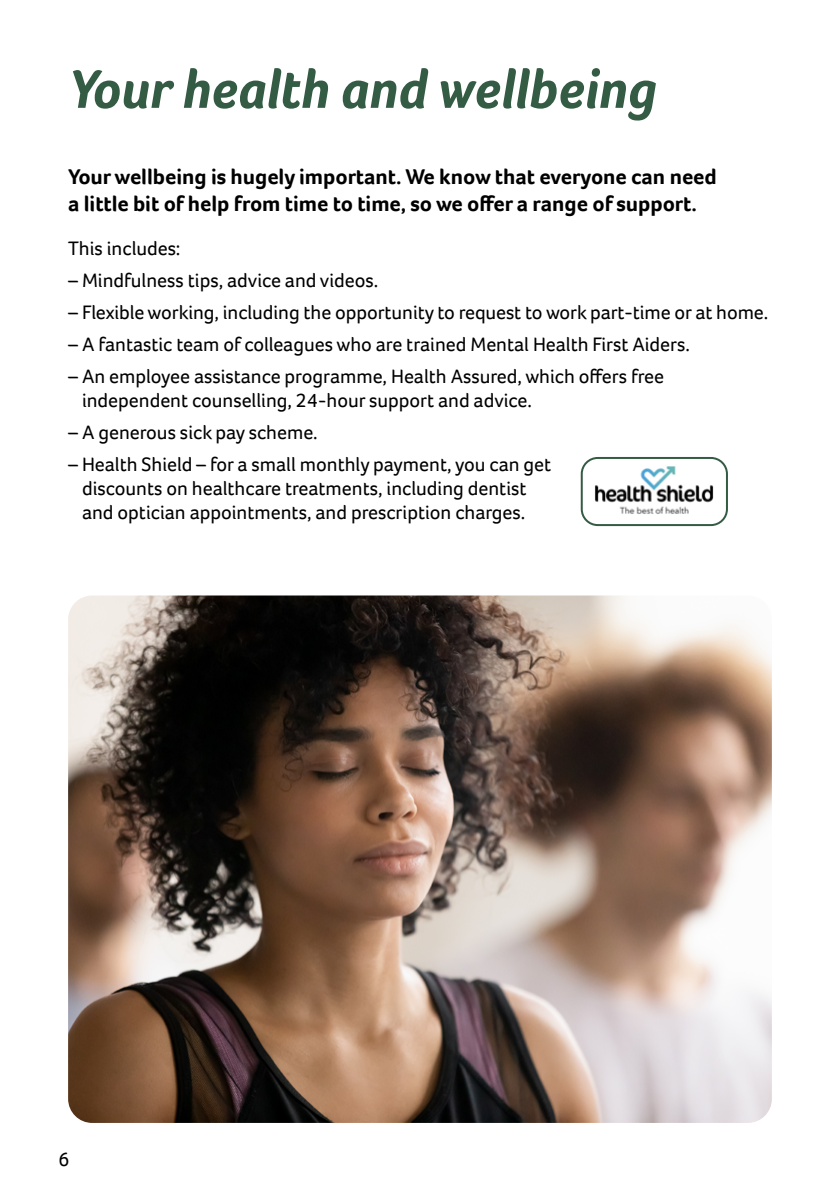
<style>
.page{position:relative;width:840px;height:1191px;background:#fff}
.page>*{position:absolute;margin:0;border:0;box-sizing:border-box;transform-origin:0 0}
.t1{font:italic 700 56px "Foco";color:#345b43}
.t2{font:700 22px/26.4px "Foco";color:#000}
.t3{font:20px/24px "Foco";color:#000}
</style>
<div class="page">
<img style="left:68px;top:595px;width:703px;height:528px">
<img style="left:589px;top:460px;width:129px;height:63px">
<div style="left:580px;top:457px;width:147px;height:69px;border:2px solid #345b43;border-radius:16px"></div>
<h1 class="t1" style="left:68px;top:52px;width:589px">Your health and wellbeing</h1>
<p class="t2" style="left:68px;top:163px;width:650px">Your wellbeing is hugely important. We know that everyone can need a little bit of help from time to time, so we offer a range of support.</p>
<p class="t3" style="left:68px;top:236px;width:114px">This includes:</p>
<p class="t3" style="left:68px;top:268px;width:311px">– Mindfulness tips, advice and videos.</p>
<p class="t3" style="left:68px;top:300px;width:701px">– Flexible working, including the opportunity to request to work part-time or at home.</p>
<p class="t3" style="left:68px;top:332px;width:623px">– A fantastic team of colleagues who are trained Mental Health First Aiders.</p>
<p class="t3" style="left:82px;top:364px;width:583px;text-indent:-14px">– An employee assistance programme, Health Assured, which offers free independent counselling, 24-hour support and advice.</p>
<p class="t3" style="left:68px;top:420px;width:251px">– A generous sick pay scheme.</p>
<p class="t3" style="left:68px;top:452px;width:484px;text-align:center">– Health Shield – for a small monthly payment, you can get discounts on healthcare treatments, including dentist<br>and optician appointments, and prescription charges.</p>
<p class="t3" style="left:59px;top:1146px;width:12px">6</p>
</div>
